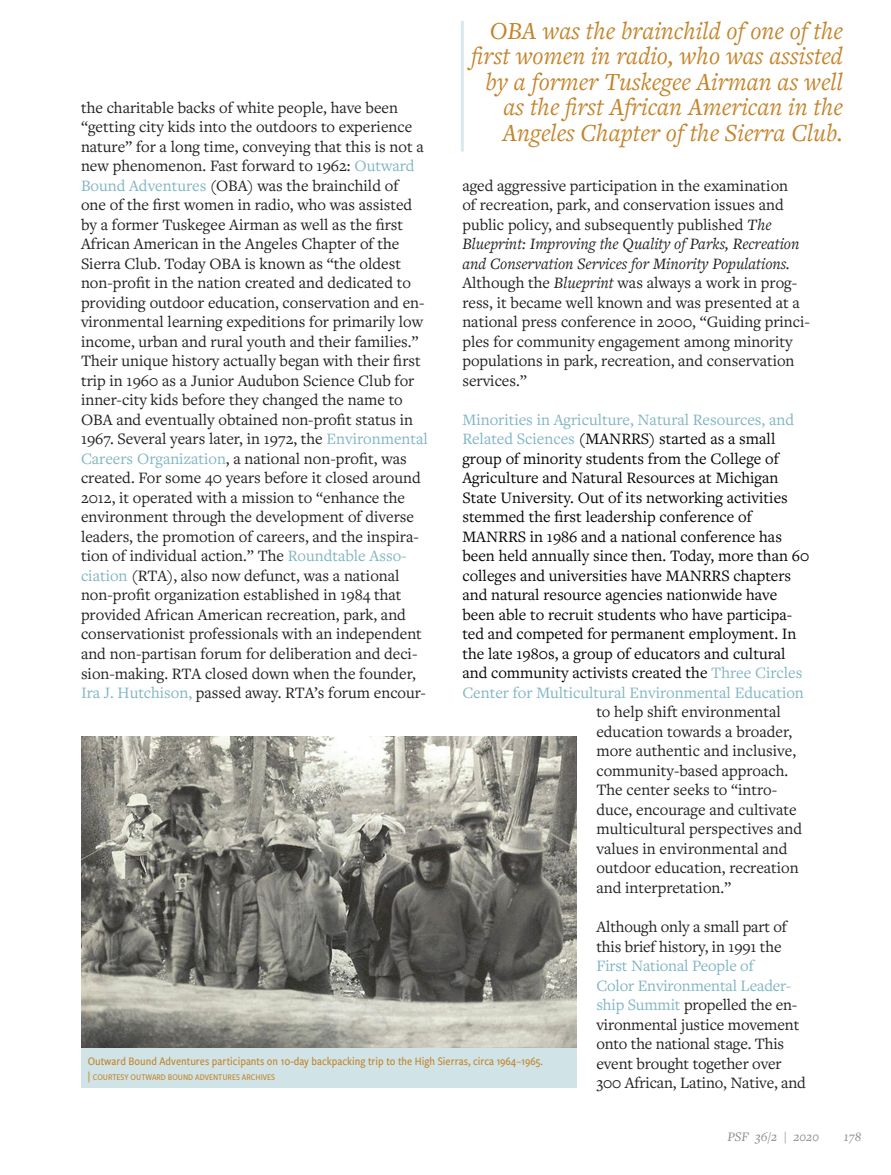
<style>
.page{position:relative;width:891px;height:1175px;background:#fff}
.page>*{position:absolute;margin:0;border:0;box-sizing:border-box;transform-origin:0 0}
.t1{font:italic 25.5px/25.5px "Freight Text Pro";color:#c4842a;text-align:right}
.t2{font:16.5px/19.5px "Freight Text Pro";color:#231f20}
.t3{font:16.5px/19.5px "Freight Text Pro";color:#040503}
.t4{font:italic 13.5px "Freight Text Pro";color:#898b8e}
.t5{font:500 12px "Freight Sans Cnd Pro";color:#c4842a}
.t6{font:500 9px "Freight Sans Cnd Pro";color:#c4842a}
.s1{color:#80b5c3}
.s2{font-style:italic}
.s3{font-size:12px}
</style>
<div class="page">
<img style="left:81px;top:736px;width:495px;height:312px">
<div style="left:81px;top:1048px;width:495px;height:40px;background:#d0e4e8"></div>
<hr style="left:461px;top:21px;width:3px;height:131px;background:#80b5c3">
<h1 class="t1" style="left:471px;top:17px;width:373px">OBA was the brainchild of one of the first women in radio, who was assisted by a former Tuskegee Airman as well as the first African American in the Angeles Chapter of the Sierra Club.</h1>
<p class="t2" style="left:81px;top:97px;width:348px">the charitable backs of white people, have been “getting city kids into the outdoors to experience nature” for a long time, conveying that this is not a new phenomenon. Fast forward to 1962: <span class="s1">Outward Bound Adventures</span> (OBA) was the brainchild of<br>one of the first women in radio, who was assisted by a former Tuskegee Airman as well as the first African American in the Angeles Chapter of the Sierra Club. Today OBA is known as “the oldest non-profit in the nation created and dedicated to providing outdoor education, conservation and en&shy;vironmental learning expeditions for primarily low income, urban and rural youth and their families.” Their unique history actually began with their first trip in 1960 as a Junior Audubon Science Club for inner-city kids before they changed the name to OBA and eventually obtained non-profit status in 1967. Several years later, in 1972, the <span class="s1">Environmental Careers Organization</span>, a national non-profit, was created. For some 40 years before it closed around 2012, it operated with a mission to “enhance the environment through the development of diverse leaders, the promotion of careers, and the inspira&shy;tion of individual action.” The <span class="s1">Roundtable Asso&shy;ciation</span> (RTA), also now defunct, was a national non-profit organization established in 1984 that provided African American recreation, park, and conservationist professionals with an independent and non-partisan forum for deliberation and deci&shy;sion-making. RTA closed down when the founder, <span class="s1">Ira J. Hutchison,</span> passed away. RTA’s forum encour-</p>
<p class="t2" style="left:462px;top:175px;width:349px">aged aggressive participation in the examination<br>of recreation, park, and conservation issues and public policy, and subsequently published <span class="s2">The Blueprint: Improving the Quality of Parks, Recreation and Conservation Services for Minority Populations.<br></span>Although the <span class="s2">Blueprint</span> was always a work in prog&shy;ress, it became well known and was presented at a national press conference in 2000, “Guiding princi&shy;ples for community engagement among minority populations in park, recreation, and conservation services.”</p>
<p class="t3" style="left:462px;top:409px;width:348px"><span class="s1">Minorities in Agriculture, Natural Resources, and Related Sciences</span> (MANRRS) started as a small group of minority students from the College of Agriculture and Natural Resources at Michigan State University. Out of its networking activities stemmed the first leadership conference of MANRRS in 1986 and a national conference has been held annually since then. Today, more than 60 colleges and universities have MANRRS chapters and natural resource agencies nationwide have been able to recruit students who have participa&shy;ted and competed for permanent employment. In the late 1980s, a group of educators and cultural and community activists created the <span class="s1">Three Circles Center for Multicultural Environmental Education</span></p>
<p class="t2" style="left:596px;top:701px;width:207px">to help shift environmental education towards a broader, more authentic and inclusive, community-based approach.<br>The center seeks to “intro&shy;duce, encourage and cultivate multicultural perspectives and values in environmental and outdoor education, recreation and interpretation.”</p>
<p class="t2" style="left:596px;top:916px;width:192px">Although only a small part of this brief history, in 1991 the</p>
<p class="t2" style="left:596px;top:955px;width:211px"><span class="s1">First National People of<br>Color Environmental Leader&shy;ship Summit</span> propelled the en&shy;vironmental justice movement onto the national stage. This event brought together over<br>300 African, Latino, Native, and</p>
<p class="t5" style="left:88px;top:1052px;width:457px">Outward Bound Adventures participants on 10-day backpacking trip to the High Sierras, circa 1964–1965.</p>
<p class="t6" style="left:88px;top:1070px;width:189px"><span class="s3">|</span> COURTESY OUTWARD BOUND ADVENTURES ARCHIVES</p>
<p class="t4" style="left:727px;top:1128px;width:93px">PSF 36/2 | 2020</p>
<p class="t4" style="left:844px;top:1128px;width:19px">178</p>
</div>
